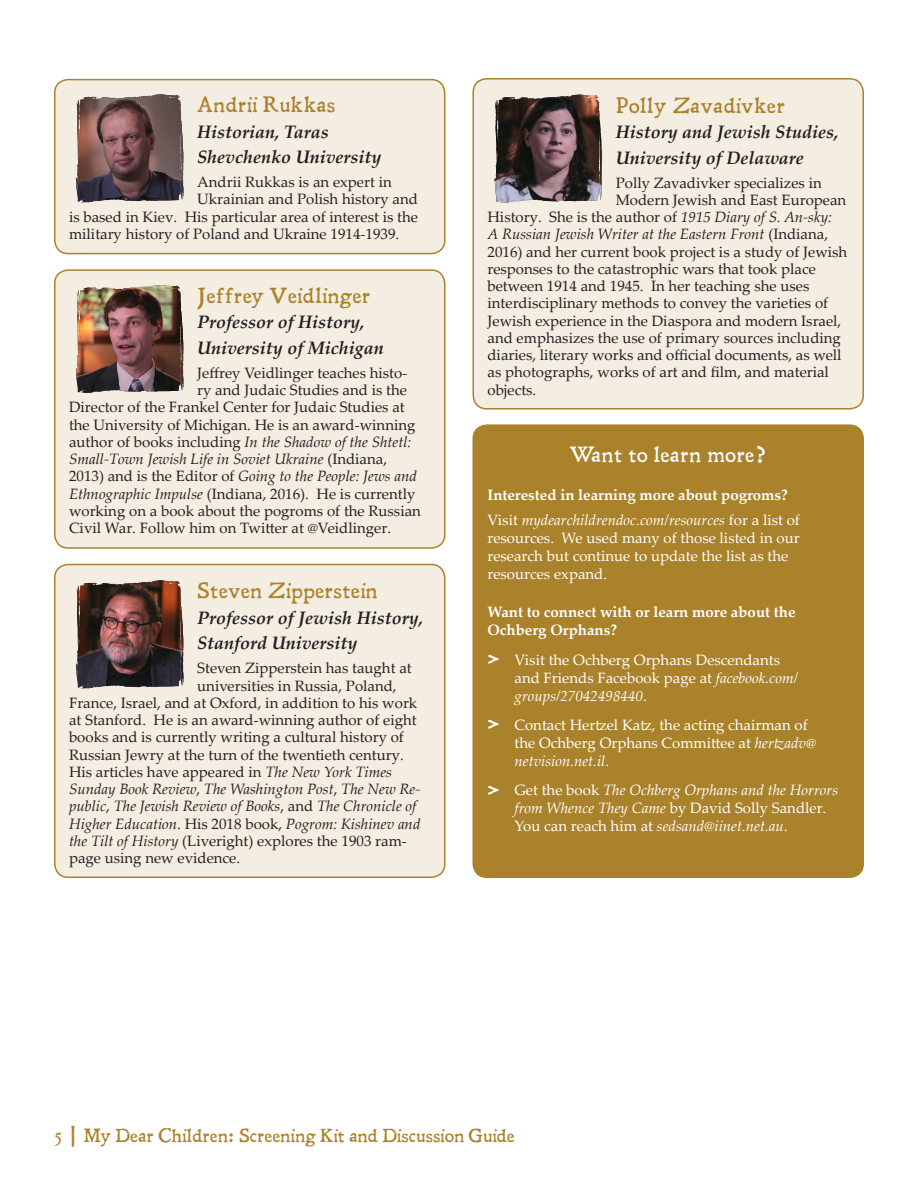
<style>
.page{position:relative;width:918px;height:1188px;background:#fff}
.page>*{position:absolute;margin:0;border:0;box-sizing:border-box;transform-origin:0 0}
.expert_name{font:21px "Leander";color:#ab822c}
.body_copy{font:21px "Leander";color:#fff}
.expert_title{font:italic 700 18px/25.5px "Palatino Linotype";color:#231f20}
.t1{font:18px "Leander";letter-spacing:-.01em;color:#ab822c}
.bio_body{font:15px "Palatino Linotype";color:#231f20}
.expert_name-2{font:15px "Palatino Linotype";color:#231f20}
.body_copy-2{font:15px/18px "Palatino Linotype";color:#fff}
.bio_body-2{font:italic 15px "Palatino Linotype";color:#231f20}
.expert_name-3{font:italic 15px "Palatino Linotype";color:#231f20}
.body_copy-3{font:italic 15px/18px "Palatino Linotype";color:#fff}
.body_copy-4{font:700 15px/18px "Palatino Linotype";color:#fff}
.s1{font-style:normal}
.s2{font-style:italic}
.s3{font-family:"Trattatello";font-size:25.5px}
.s4{font-family:"Trattatello";font-style:normal;font-size:25.5px}
.s5{font-family:"Chalkduster"}
</style>
<div class="page">
<div style="left:55px;top:80px;width:390px;height:174px;background:#f4ede1;border-radius:14px"></div>
<svg style="left:76px;top:94px;width:108px;height:108px;background:#6c5353"></svg>
<img style="left:100px;top:94px;width:63px;height:5px">
<div style="left:54px;top:79px;width:392px;height:175px;border:2px solid #ab822c;border-radius:14px"></div>
<div style="left:55px;top:270px;width:390px;height:278px;background:#f4ede1;border-radius:14px"></div>
<img style="left:76px;top:285px;width:108px;height:108px">
<img style="left:100px;top:285px;width:63px;height:5px">
<div style="left:54px;top:269px;width:392px;height:280px;border:2px solid #ab822c;border-radius:14px"></div>
<div style="left:473px;top:79px;width:390px;height:330px;background:#f4ede1;border-radius:14px"></div>
<img style="left:494px;top:94px;width:108px;height:109px">
<img style="left:519px;top:94px;width:62px;height:5px">
<div style="left:473px;top:78px;width:391px;height:332px;border:2px solid #ab822c;border-radius:14px"></div>
<div style="left:55px;top:565px;width:390px;height:312px;background:#f4ede1;border-radius:14px"></div>
<img style="left:76px;top:580px;width:108px;height:108px">
<img style="left:100px;top:580px;width:63px;height:5px">
<div style="left:54px;top:564px;width:392px;height:314px;border:2px solid #ab822c;border-radius:14px"></div>
<div style="left:473px;top:425px;width:390px;height:452px;background:#ab822c;border-radius:14px"></div>
<div style="left:472px;top:424px;width:392px;height:454px;border:2px solid #ab822c;border-radius:14px"></div>
<p class="expert_name" style="left:197px;top:91px;width:140px">Andrii Rukkas</p>
<p class="expert_title" style="left:197px;top:118px;width:186px">Historian, Taras<br>Shevchenko University</p>
<p class="bio_body" style="left:197px;top:171px;width:196px">Andrii Rukkas is an expert in</p>
<p class="bio_body" style="left:197px;top:189px;width:222px">Ukrainian and Polish history and</p>
<p class="bio_body" style="left:69px;top:206px;width:350px">is based in Kiev. His particular area of interest is the</p>
<p class="bio_body" style="left:69px;top:223px;width:332px">military history of Poland and Ukraine 1914-1939.</p>
<p class="expert_name" style="left:197px;top:282px;width:175px">Jeffrey Veidlinger</p>
<p class="expert_title" style="left:197px;top:309px;width:188px">Professor of History,<br>University of Michigan</p>
<p class="bio_body" style="left:197px;top:362px;width:212px">Jeffrey Veidlinger teaches histo-</p>
<p class="bio_body" style="left:197px;top:379px;width:211px">ry and Judaic Studies and is the</p>
<p class="bio_body" style="left:69px;top:397px;width:337px">Director of the Frankel Center for Judaic Studies at</p>
<p class="bio_body" style="left:69px;top:414px;width:348px">the University of Michigan. He is an award-winning</p>
<p class="bio_body-2" style="left:69px;top:431px;width:344px"><span class="s1">author of books including</span> In the Shadow of the Shtetl:</p>
<p class="bio_body-2" style="left:69px;top:448px;width:320px">Small-Town Jewish Life in Soviet Ukraine <span class="s1">(Indiana,</span></p>
<p class="bio_body-2" style="left:69px;top:466px;width:349px"><span class="s1">2013) and is the Editor of</span> Going to the People: Jews and</p>
<p class="bio_body" style="left:69px;top:483px;width:348px"><span class="s2">Ethnographic Impulse</span> (Indiana, 2016). He is currently</p>
<p class="bio_body" style="left:69px;top:500px;width:353px">working on a book about the pogroms of the Russian</p>
<p class="bio_body" style="left:69px;top:517px;width:324px">Civil War. Follow him on Twitter at @Veidlinger.</p>
<p class="expert_name" style="left:197px;top:577px;width:182px">Steven Zipperstein</p>
<p class="expert_title" style="left:197px;top:604px;width:227px">Professor of Jewish History,<br>Stanford University</p>
<p class="expert_name-2" style="left:197px;top:658px;width:216px">Steven Zipperstein has taught at</p>
<p class="expert_name-2" style="left:197px;top:675px;width:201px">universities in Russia, Poland,</p>
<p class="expert_name-2" style="left:69px;top:692px;width:350px">France, Israel, and at Oxford, in addition to his work</p>
<p class="expert_name-2" style="left:69px;top:709px;width:349px">at Stanford. He is an award-winning author of eight</p>
<p class="expert_name-2" style="left:69px;top:727px;width:336px">books and is currently writing a cultural history of</p>
<p class="expert_name-2" style="left:69px;top:744px;width:336px">Russian Jewry at the turn of the twentieth century.</p>
<p class="expert_name-2" style="left:69px;top:761px;width:325px">His articles have appeared in <span class="s2">The New York Times</span></p>
<p class="expert_name-3" style="left:69px;top:778px;width:353px">Sunday Book Review<span class="s1">,</span> The Washington Post<span class="s1">,</span> The New Re-</p>
<p class="expert_name-3" style="left:69px;top:795px;width:349px">public<span class="s1">,</span> The Jewish Review of Books<span class="s1">, and</span> The Chronicle of</p>
<p class="expert_name-3" style="left:69px;top:813px;width:353px">Higher Education<span class="s1">. His 2018 book,</span> Pogrom: Kishinev and</p>
<p class="expert_name-2" style="left:69px;top:830px;width:339px"><span class="s2">the Tilt of History</span> (Liveright) explores the 1903 ram-</p>
<p class="expert_name-2" style="left:69px;top:847px;width:173px">page using new evidence.</p>
<p class="expert_name" style="left:616px;top:92px;width:171px">Polly Zavadivker</p>
<p class="expert_title" style="left:616px;top:118px;width:225px">History and Jewish Studies,<br>University of Delaware</p>
<p class="bio_body" style="left:616px;top:172px;width:208px">Polly Zavadivker specializes in</p>
<p class="bio_body" style="left:616px;top:189px;width:232px">Modern Jewish and East European</p>
<p class="bio_body" style="left:488px;top:206px;width:346px">History. She is the author of <span class="s2">1915 Diary of S. An-sky:</span></p>
<p class="bio_body-2" style="left:488px;top:224px;width:342px">A Russian Jewish Writer at the Eastern Front <span class="s1">(Indiana,</span></p>
<p class="bio_body" style="left:488px;top:241px;width:361px">2016) and her current book project is a study of Jewish</p>
<p class="bio_body" style="left:488px;top:258px;width:330px">responses to the catastrophic wars that took place</p>
<p class="bio_body" style="left:488px;top:275px;width:323px">between 1914 and 1945. In her teaching she uses</p>
<p class="bio_body" style="left:488px;top:293px;width:342px">interdisciplinary methods to convey the varieties of</p>
<p class="bio_body" style="left:488px;top:310px;width:355px">Jewish experience in the Diaspora and modern Israel,</p>
<p class="bio_body" style="left:488px;top:327px;width:355px">and emphasizes the use of primary sources including</p>
<p class="bio_body" style="left:488px;top:344px;width:356px">diaries, literary works and official documents, as well</p>
<p class="bio_body" style="left:488px;top:362px;width:343px">as photographs, works of art and film, and material</p>
<p class="bio_body" style="left:488px;top:379px;width:50px">objects.</p>
<p class="body_copy" style="left:570px;top:441px;width:199px">Want to learn more?</p>
<p class="body_copy-4" style="left:488px;top:486px;width:302px">Interested in learning more about pogroms?</p>
<p class="body_copy-2" style="left:488px;top:511px;width:314px">Visit <span class="s2">mydearchildrendoc.com/resources</span> for a list of resources. We used many of those listed in our research but continue to update the list as the resources expand.</p>
<p class="body_copy-4" style="left:488px;top:603px;width:310px">Want to connect with or learn more about the<br>Ochberg Orphans?</p>
<p class="body_copy-2" style="left:514px;top:650px;width:285px;text-indent:-27px"><span class="s3">&gt;</span> Visit the Ochberg Orphans Descendants and Friends Facebook page at <span class="s2">facebook.com/ groups/27042498440</span>.</p>
<p class="body_copy-2" style="left:514px;top:715px;width:303px;text-indent:-27px"><span class="s3">&gt;</span> Contact Hertzel Katz, the acting chairman of the Ochberg Orphans Committee at <span class="s2">hertzadv@ netvision.net.il</span>.</p>
<p class="body_copy-3" style="left:514px;top:781px;width:325px;text-indent:-27px"><span class="s4">&gt;</span> <span class="s1">Get the book</span> The Ochberg Orphans and the Horrors from Whence They Came <span class="s1">by David Solly Sandler.<br>You can reach him at</span> sedsand@iinet.net.au<span class="s1">.</span></p>
<p class="t1" style="left:54px;top:1124px;width:463px">5 <span class="s5">|</span> My Dear Children: Screening Kit and Discussion Guide</p>
</div>
